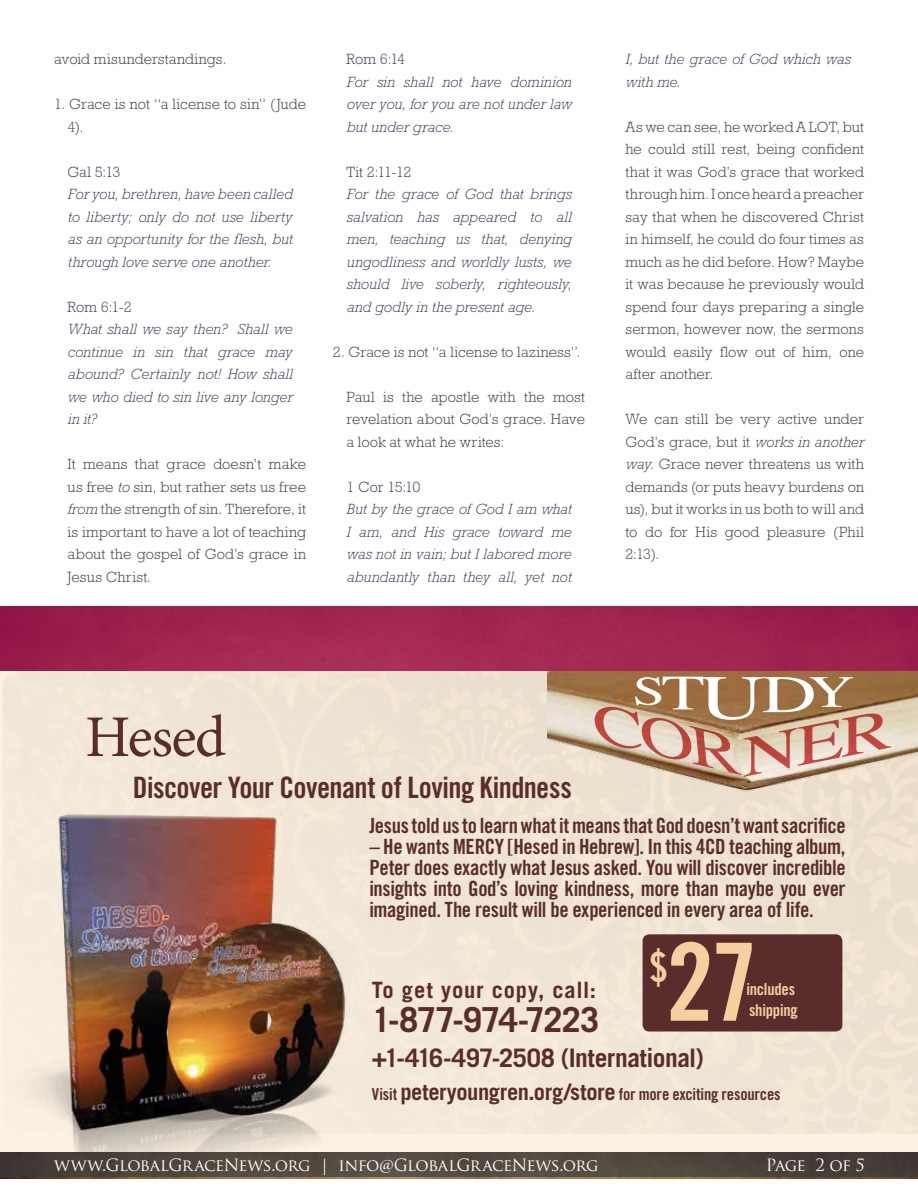
<style>
.page{position:relative;width:918px;height:1188px;background:#fff}
.page>*{position:absolute;margin:0;border:0;box-sizing:border-box;transform-origin:0 0}
.t1{font:108px "Trade Gothic LT Std Bd Cn 20";color:#f4d19f}
.t2{font:59.1px "Minion Pro";letter-spacing:-.025em;color:#5a2d2c}
.t3{font:42px "Trade Gothic LT Std Bd Cn 20";color:#f4d19f}
.t4{font:40.8px "Times";color:#fff;scale:1.43 1}
.t5{font:700 34.5px "Trade Gothic LT Std";letter-spacing:-.025em;color:#5a2d2c}
.t6{font:29.55px "Trade Gothic LT Std Bd Cn 20";letter-spacing:-.02em;color:#5a2d2c}
.t7{font:700 25.5px "Trade Gothic LT Std";letter-spacing:-.02em;color:#5a2d2c}
.t8{font:700 22.5px "Trade Gothic LT Std";letter-spacing:.04em;color:#5a2d2c}
.t9{font:21px/21px "Trade Gothic LT Std Bd Cn 20";letter-spacing:-.015em;color:#5a2d2c;text-align:justify}
.t10{font:16.5px "Trajan Pro";letter-spacing:-.03em;color:#fff}
.t11{font:16.5px "Trade Gothic LT Std Bd Cn 20";letter-spacing:-.01em;color:#5a2d2c}
.t12{font:16.5px/21px "Trade Gothic LT Std Bd Cn 20";letter-spacing:-.015em;color:#f4d19f}
.t13{font:300 15px/22.5px "Rockwell Std";letter-spacing:.005em;color:#414042;text-align:justify}
.t14{font:italic 300 15px/22.5px "Rockwell Std";color:#413a5e;text-align:justify}
.t15{font:300 15px "Rockwell Std";letter-spacing:-.005em;color:#413a5e}
.s1{font-style:italic}
.s2{font-size:49.5px}
.s3{font-size:63.15px}
.s4{font-size:52.95px}
.s5{font-size:44.7px}
.s6{font-family:"Trade Gothic LT Std";font-weight:700;font-size:22.5px}
</style>
<div class="page">
<img style="left:0;top:1177px;width:918px;height:1px">
<svg style="left:0;top:671px;width:918px;height:482px;background:#ece4d6"></svg>
<div style="left:2px;top:671px;width:916px;height:463px;background:#f0e5d5"></div>
<img style="left:0;top:813px;width:348px;height:338px">
<div style="left:643px;top:934px;width:199px;height:98px;background:#5a2d2c;border-radius:7px"></div>
<img style="left:548px;top:671px;width:370px;height:129px">
<div style="left:0;top:606px;width:918px;height:65px;background:#a22551"></div>
<svg style="left:0;top:1153px;width:918px;height:24px;background:#4d453d"></svg>
<svg style="left:593px;top:702px;width:298px;height:75px;background:#cdbaa0"></svg>
<p class="t13" style="left:54px;top:48px;width:174px">avoid misunderstandings.</p>
<p class="t13" style="left:68px;top:93px;width:240px;text-indent:-14px">1. Grace is not “a license to sin” (Jude<br>4).</p>
<p class="t15" style="left:68px;top:163px;width:54px">Gal 5:13</p>
<p class="t14" style="left:68px;top:183px;width:227px">For you, brethren, have been called to liberty; only do not use liberty as an opportunity for the flesh, but through love serve one another.</p>
<p class="t15" style="left:68px;top:298px;width:66px">Rom 6:1-2</p>
<p class="t14" style="left:68px;top:318px;width:227px">What shall we say then? Shall we continue in sin that grace may abound? Certainly not! How shall we who died to sin live any longer in it?</p>
<p class="t13" style="left:67px;top:453px;width:240px">It means that grace doesn’t make us free <span class="s1">to</span> sin, but rather sets us free <span class="s1">from</span> the strength of sin. Therefore, it is important to have a lot of teaching about the gospel of God’s grace in Jesus Christ.</p>
<p class="t15" style="left:346px;top:51px;width:60px">Rom 6:14</p>
<p class="t14" style="left:346px;top:70px;width:227px">For sin shall not have dominion over you, for you are not under law but under grace.</p>
<p class="t15" style="left:346px;top:163px;width:66px">Tit 2:11-12</p>
<p class="t14" style="left:346px;top:183px;width:227px">For the grace of God that brings salvation has appeared to all men, teaching us that, denying ungodliness and worldly lusts, we should live soberly, righteously, and godly in the present age.</p>
<p class="t13" style="left:333px;top:340px;width:249px">2. Grace is not “a license to laziness”.</p>
<p class="t13" style="left:346px;top:385px;width:240px">Paul is the apostle with the most revelation about God’s grace. Have a look at what he writes:</p>
<p class="t15" style="left:346px;top:478px;width:75px">1 Cor 15:10</p>
<p class="t14" style="left:346px;top:498px;width:227px">But by the grace of God I am what I am, and His grace toward me was not in vain; but I labored more abundantly than they all, yet not</p>
<p class="t14" style="left:625px;top:48px;width:227px">I, but the grace of God which was with me.</p>
<p class="t13" style="left:625px;top:115px;width:240px">As we can see, he worked A LOT, but he could still rest, being confident that it was God’s grace that worked through him. I once heard a preacher say that when he discovered Christ in himself, he could do four times as much as he did before. How? Maybe it was because he previously would spend four days preparing a single sermon, however now, the sermons would easily flow out of him, one after another.</p>
<p class="t13" style="left:625px;top:408px;width:240px">We can still be very active under God’s grace, but it <span class="s1">works in another way</span>. Grace never threatens us with demands (or puts heavy burdens on us), but it works in us both to will and to do for His good pleasure (Phil 2:13).</p>
<h3 class="t4" style="left:633px;top:653px;width:157px">S<span class="s2">T</span><span class="s3">U</span><span class="s4">D</span><span class="s5">Y</span></h3>
<h2 class="t2" style="left:85px;top:698px;width:142px">Hesed</h2>
<h3 class="t6" style="left:133px;top:769px;width:440px">Discover Your Covenant of Loving Kindness</h3>
<h3 class="t9" style="left:369px;top:815px;width:478px">Jesus told us to learn what it means that God doesn’t want sacrifice</h3>
<p class="t9" style="left:369px;top:836px;width:478px">– He wants MERCY [Hesed in Hebrew]. In this 4CD teaching album, Peter does exactly what Jesus asked. You will discover incredible insights into God’s loving kindness, more than maybe you ever imagined. The result will be experienced in every area of life.</p>
<h3 class="t3" style="left:649px;top:941px;width:20px">$</h3>
<h1 class="t1" style="left:666px;top:917px;width:94px">27</h1>
<h3 class="t8" style="left:372px;top:976px;width:226px">To get your copy, call:</h3>
<h3 class="t5" style="left:372px;top:999px;width:229px">1-877-974-7223</h3>
<h3 class="t7" style="left:372px;top:1042px;width:334px">+1-416-497-2508 (International)</h3>
<p class="t11" style="left:372px;top:1084px;width:410px">Visit <span class="s6">peteryoungren.org/store</span> for more exciting resources</p>
<p class="t12" style="left:746px;top:979px;width:53px">includes shipping</p>
<p class="t10" style="left:54px;top:1154px;width:546px">www.GlobalGraceNews.org | info@GlobalGraceNews.org</p>
<p class="t10" style="left:766px;top:1154px;width:101px">Page 2 of 5</p>
</div>
